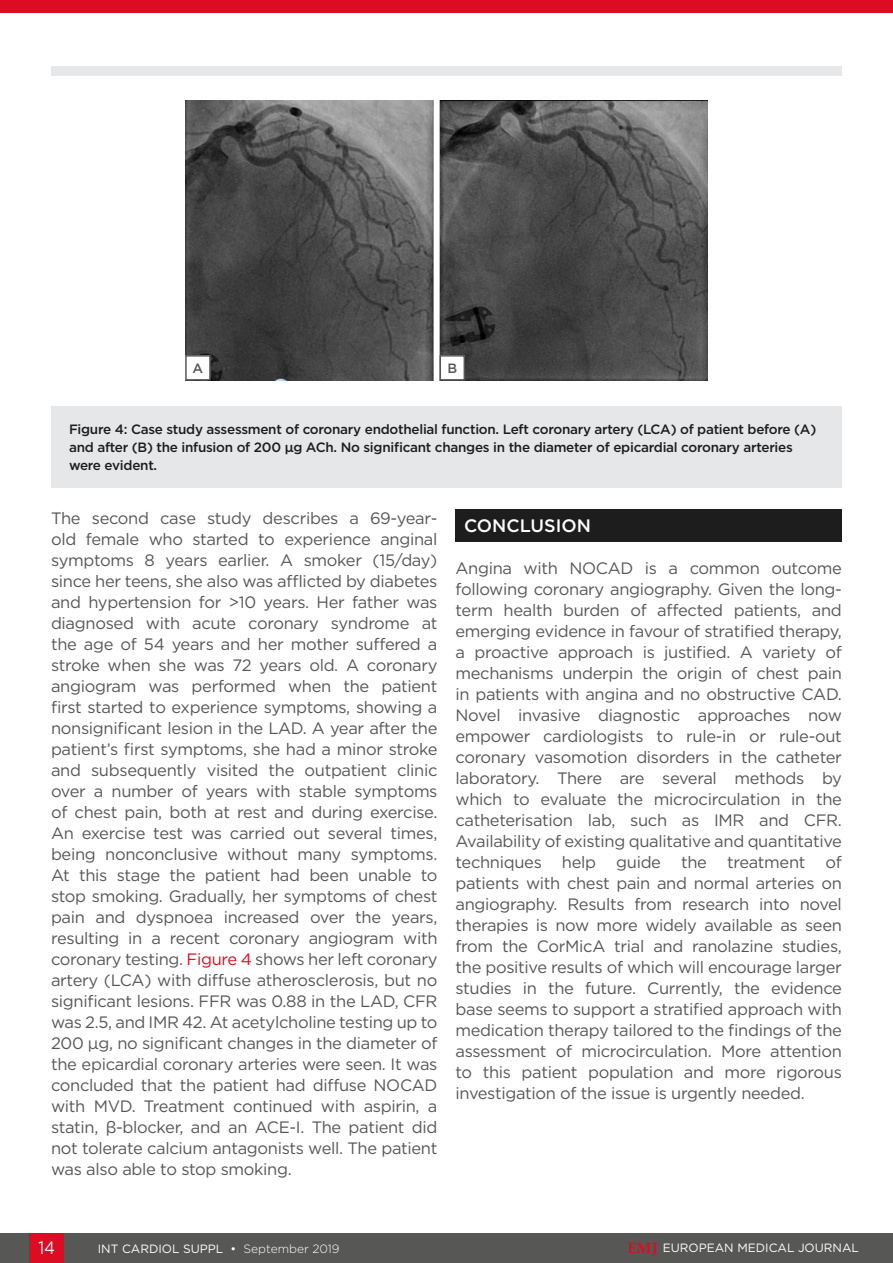
<style>
.page{position:relative;width:893px;height:1263px;background:#fff}
.page>*{position:absolute;margin:0;border:0;box-sizing:border-box;transform-origin:0 0}
.H1__Heading_1{font:500 18px "Gotham";color:#fff}
.t1{font:18px "Gotham";color:#fff;scale:.9 1}
.Body_Text{font:16.5px/21px "Gotham";letter-spacing:-.02em;color:#575756;text-align:justify}
.t2{font:500 13.5px/18px "Gotham";letter-spacing:-.02em;color:#1d1d1d}
.t3{font:500 13.5px "Gotham";color:#575756}
.t4{font:12px "Gotham";color:#fff}
.s1{color:#dc0c23}
.s2{font-weight:300}
.s3{font-family:"Palatino Linotype";font-weight:700;font-size:15px;color:#dc0c23}
</style>
<div class="page">
<div style="left:0;top:1233px;width:893px;height:30px;background:#575756"></div>
<div style="left:30px;top:1233px;width:34px;height:30px;background:#dc0c23"></div>
<div style="left:0;top:0;width:893px;height:13px;background:#dc0c23"></div>
<div style="left:455px;top:509px;width:387px;height:33px;background:#1d1d1d"></div>
<img style="left:185px;top:100px;width:523px;height:281px">
<div style="left:186px;top:356px;width:24px;height:24px;background:#fff"></div>
<div style="left:185px;top:355px;width:26px;height:26px;border:2px solid #575756"></div>
<div style="left:440px;top:356px;width:24px;height:24px;background:#fff"></div>
<div style="left:440px;top:355px;width:25px;height:26px;border:2px solid #575756"></div>
<div style="left:51px;top:406px;width:791px;height:82px;background:#e6e7e9"></div>
<div style="left:51px;top:67px;width:791px;height:9px;background:#e6e7e9"></div>
<p class="t3" style="left:193px;top:359px;width:12px">A</p>
<p class="t3" style="left:447px;top:359px;width:11px">B</p>
<p class="t2" style="left:69px;top:420px;width:749px">Figure 4: Case study assessment of coronary endothelial function. Left coronary artery (LCA) of patient before (A) and after (B) the infusion of 200 μg ACh. No significant changes in the diameter of epicardial coronary arteries were evident.</p>
<p class="Body_Text" style="left:51px;top:507px;width:388px">The second case study describes a 69-year&shy;old female who started to experience anginal symptoms 8 years earlier. A smoker (15/day) since her teens, she also was afflicted by diabetes and hypertension for &gt;10 years. Her father was diagnosed with acute coronary syndrome at the age of 54 years and her mother suffered a stroke when she was 72 years old. A coronary angiogram was performed when the patient first started to experience symptoms, showing a nonsignificant lesion in the LAD. A year after the patient’s first symptoms, she had a minor stroke and subsequently visited the outpatient clinic over a number of years with stable symptoms of chest pain, both at rest and during exercise.<br>An exercise test was carried out several times, being nonconclusive without many symptoms.<br>At this stage the patient had been unable to stop smoking. Gradually, her symptoms of chest pain and dyspnoea increased over the years, resulting in a recent coronary angiogram with coronary testing. <span class="s1">Figure 4</span> shows her left coronary artery (LCA) with diffuse atherosclerosis, but no significant lesions. FFR was 0.88 in the LAD, CFR was 2.5, and IMR 42. At acetylcholine testing up to 200 µg, no significant changes in the diameter of the epicardial coronary arteries were seen. It was concluded that the patient had diffuse NOCAD with MVD. Treatment continued with aspirin, a statin, β-blocker, and an ACE-I. The patient did not tolerate calcium antagonists well. The patient was also able to stop smoking.</p>
<p class="H1__Heading_1" style="left:464px;top:514px;width:128px">CONCLUSION</p>
<p class="Body_Text" style="left:455px;top:557px;width:388px">Angina with NOCAD is a common outcome following coronary angiography. Given the long&shy;term health burden of affected patients, and emerging evidence in favour of stratified therapy, a proactive approach is justified. A variety of mechanisms underpin the origin of chest pain in patients with angina and no obstructive CAD.<br>Novel invasive diagnostic approaches now empower cardiologists to rule-in or rule-out coronary vasomotion disorders in the catheter laboratory. There are several methods by which to evaluate the microcirculation in the catheterisation lab, such as IMR and CFR.<br>Availability of existing qualitative and quantitative techniques help guide the treatment of patients with chest pain and normal arteries on angiography. Results from research into novel therapies is now more widely available as seen from the CorMicA trial and ranolazine studies, the positive results of which will encourage larger studies in the future. Currently, the evidence base seems to support a stratified approach with medication therapy tailored to the findings of the assessment of microcirculation. More attention to this patient population and more rigorous investigation of the issue is urgently needed.</p>
<p class="t1" style="left:39px;top:1236px;width:20px">14</p>
<p class="t4" style="left:98px;top:1241px;width:243px">INT CARDIOL SUPPL • <span class="s2">September 2019</span></p>
<p class="t4" style="left:627px;top:1240px;width:233px"><span class="s3">EMJ</span> EUROPEAN MEDICAL JOURNAL</p>
</div>
